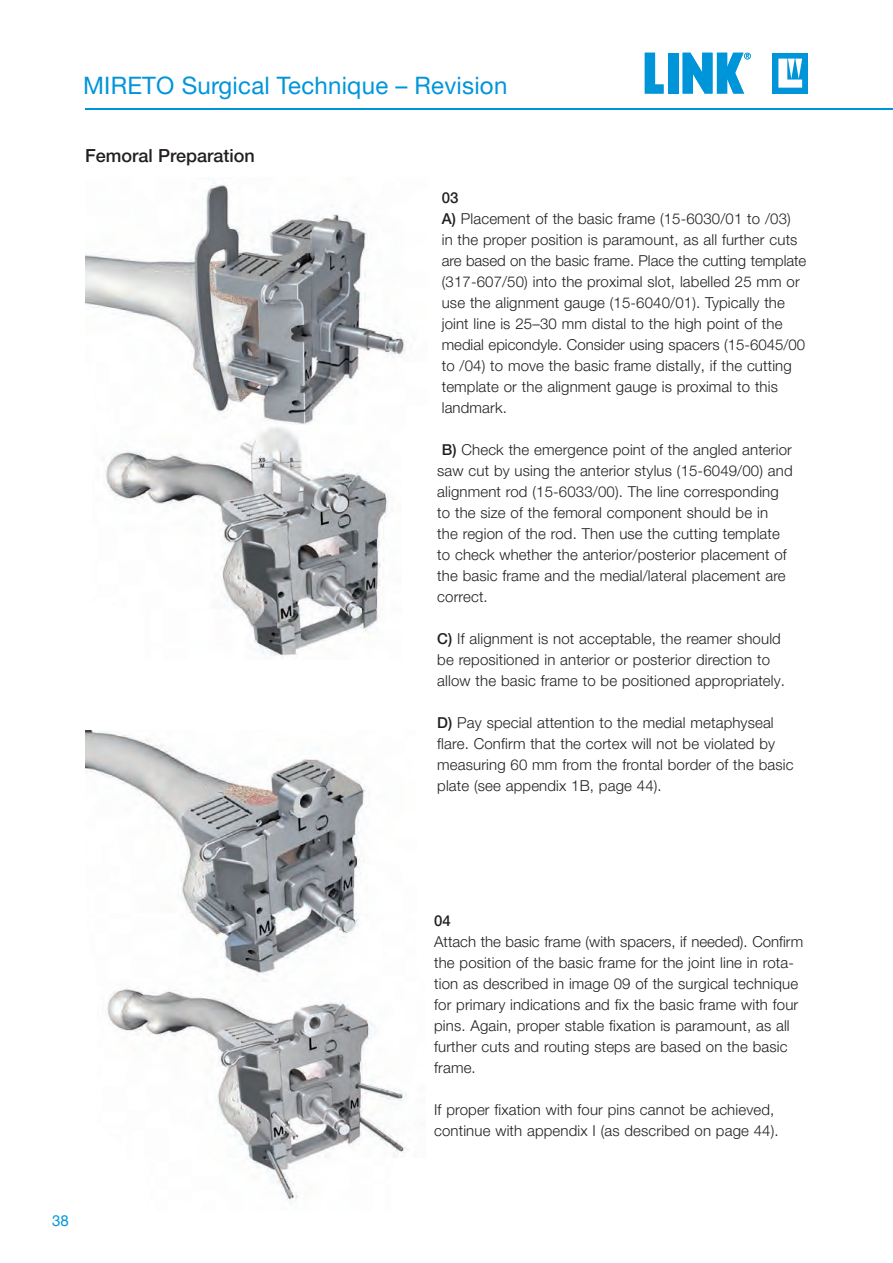
<style>
.page{position:relative;width:893px;height:1263px;background:#fff}
.page>*{position:absolute;margin:0;border:0;box-sizing:border-box;transform-origin:0 0}
.t1{font:24px "Helvetica Neue LT Pro";letter-spacing:.01em;color:#0095d9}
.t2{font:500 18px "Helvetica Neue LT Pro";color:#231f20}
.t3{font:300 15px/21px "Helvetica Neue LT Pro";letter-spacing:.01em;color:#231f20}
.t4{font:500 15px "Helvetica Neue LT Pro";color:#231f20}
.t5{font:15px "Helvetica Neue LT Pro";color:#0095d9}
.s1{font-weight:500}
</style>
<div class="page">
<img style="left:85px;top:182px;width:322px;height:243px">
<img style="left:102px;top:426px;width:286px;height:231px">
<img style="left:107px;top:988px;width:301px;height:215px">
<img style="left:85px;top:731px;width:282px;height:245px">
<hr style="left:85px;top:108px;width:808px;height:2px;background:#0095d9">
<div style="left:773px;top:53px;width:35px;height:41px;background:#0095d9"></div>
<svg style="left:778px;top:59px;width:24px;height:29px"></svg>
<svg style="left:645px;top:53px;width:18px;height:41px"></svg>
<div style="left:668px;top:53px;width:10px;height:41px;background:#0095d9"></div>
<svg style="left:683px;top:53px;width:68px;height:41px"></svg>
<h1 class="t1" style="left:83px;top:70px;width:426px">MIRETO Surgical Technique – Revision</h1>
<p class="t2" style="left:85px;top:144px;width:171px">Femoral Preparation</p>
<p class="t3" style="left:442px;top:186px;width:366px"><span class="s1">03<br>A)</span> Placement of the basic frame (15-6030/01 to /03)<br>in the proper position is paramount, as all further cuts are based on the basic frame. Place the cutting template (317-607/50) into the proximal slot, labelled 25 mm or use the alignment gauge (15-6040/01). Typically the joint line is 25–30 mm distal to the high point of the medial epicondyle. Consider using spacers (15-6045/00 to /04) to move the basic frame distally, if the cutting template or the alignment gauge is proximal to this landmark.</p>
<p class="t3" style="left:437px;top:438px;width:357px;text-indent:4px"><span class="s1">B)</span> Check the emergence point of the angled anterior saw cut by using the anterior stylus (15-6049/00) and alignment rod (15-6033/00). The line corresponding to the size of the femoral component should be in<br>the region of the rod. Then use the cutting template to check whether the anterior/posterior placement of the basic frame and the medial/lateral placement are correct.</p>
<p class="t3" style="left:437px;top:627px;width:349px"><span class="s1">C)</span> If alignment is not acceptable, the reamer should be repositioned in anterior or posterior direction to allow the basic frame to be positioned appropriately.</p>
<p class="t3" style="left:437px;top:711px;width:358px"><span class="s1">D)</span> Pay special attention to the medial metaphyseal flare. Confirm that the cortex will not be violated by measuring 60 mm from the frontal border of the basic plate (see appendix 1B, page 44).</p>
<p class="t5" style="left:52px;top:1211px;width:18px">38</p>
<p class="t4" style="left:434px;top:911px;width:18px">04</p>
<p class="t3" style="left:434px;top:930px;width:370px">Attach the basic frame (with spacers, if needed). Confirm the position of the basic frame for the joint line in rota&shy;tion as described in image 09 of the surgical technique for primary indications and fix the basic frame with four pins. Again, proper stable fixation is paramount, as all further cuts and routing steps are based on the basic frame.</p>
<p class="t3" style="left:434px;top:1098px;width:346px">If proper fixation with four pins cannot be achieved, continue with appendix I (as described on page 44).</p>
</div>
